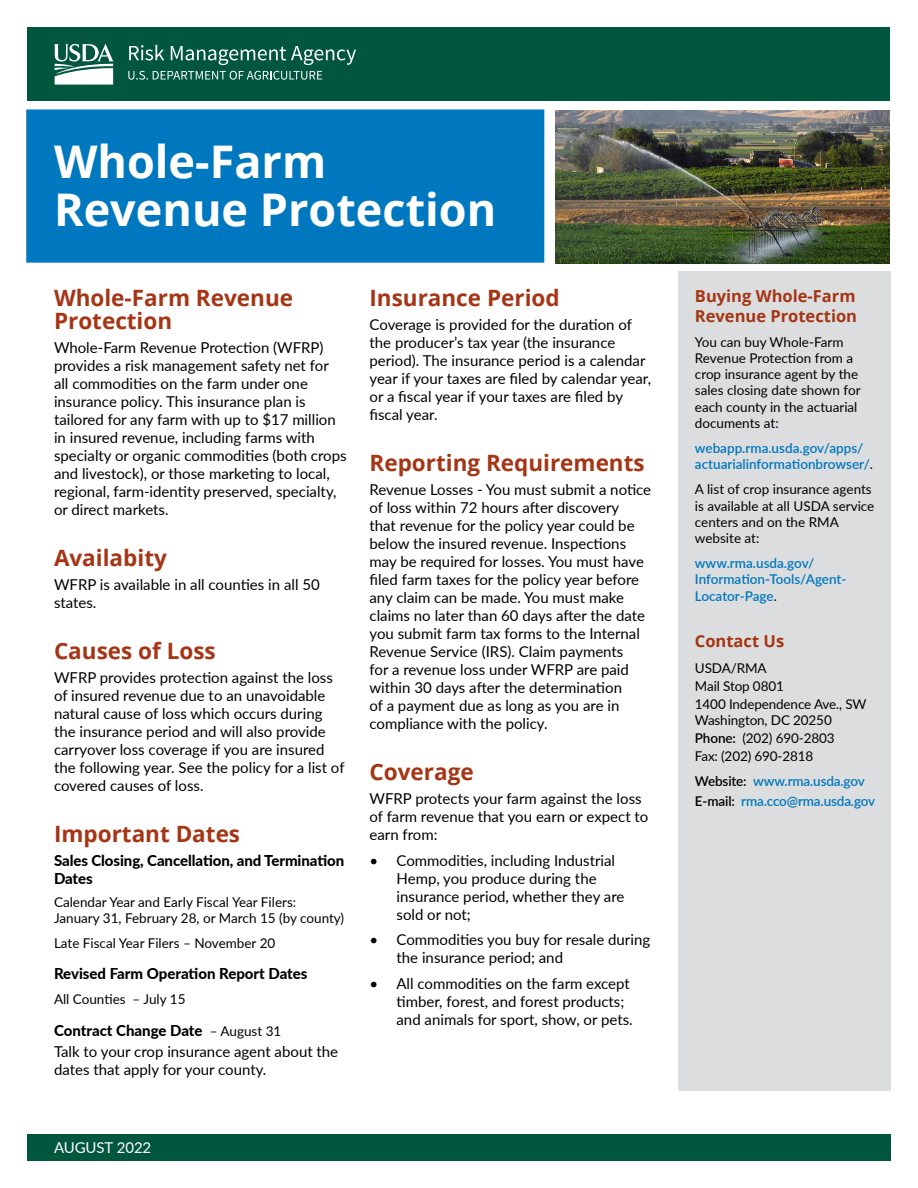
<style>
.page{position:relative;width:918px;height:1188px;background:#fff}
.page>*{position:absolute;margin:0;border:0;box-sizing:border-box;transform-origin:0 0}
.Fact_Sheet_Title{font:700 45px "Open Sans";color:#fff}
.Body_Subhead{font:700 22.5px/22.5px "Open Sans";color:#a53515}
.Sidebar_Title{font:700 16.5px/19.8px "Open Sans";color:#a53515}
.Body_Text{font:15px/18px "Lato";color:#000}
.Body_Text-2{font:800 15px/18px "Lato";letter-spacing:-.005em;color:#000}
.Body_Text_White{font:15px "Lato";letter-spacing:-.005em;color:#fff}
.Sidebar_Text{font:13.5px/16.2px "Lato";color:#000}
.Sidebar_Text-2{font:600 13.5px/16.2px "Lato";letter-spacing:-.005em;color:#0078bf}
.Body_Text-3{font:13.5px/16.2px "Lato";color:#000}
.s1{font-weight:400;font-size:13.5px}
.s2{font-weight:400;color:#000}
.s3{font-weight:600}
.s4{color:#000}
</style>
<div class="page">
<div style="left:27px;top:1134px;width:864px;height:27px;background:#00573d"></div>
<div style="left:678px;top:272px;width:213px;height:819px;background:#dcddde"></div>
<div style="left:27px;top:27px;width:863px;height:74px;background:#00573d"></div>
<div style="left:26px;top:109px;width:518px;height:154px;background:#0078bf;border:2px solid #0078bf"></div>
<svg style="left:129px;top:45px;width:35px;height:16px"></svg>
<svg style="left:171px;top:46px;width:185px;height:19px"></svg>
<svg style="left:128px;top:71px;width:194px;height:9px"></svg>
<svg style="left:54px;top:44px;width:60px;height:41px"></svg>
<img style="left:555px;top:110px;width:335px;height:154px">
<h1 class="Fact_Sheet_Title" style="left:54px;top:130px;width:274px">Whole-Farm</h1>
<h1 class="Fact_Sheet_Title" style="left:54px;top:178px;width:444px">Revenue Protection</h1>
<h2 class="Body_Subhead" style="left:54px;top:286px;width:241px">Whole-Farm Revenue<br>Protection</h2>
<p class="Body_Text" style="left:54px;top:338px;width:294px">Whole-Farm Revenue Protection (WFRP) provides a risk management safety net for all commodities on the farm under one insurance policy. This insurance plan is tailored for any farm with up to $17 million in insured revenue, including farms with specialty or organic commodities (both crops and livestock), or those marketing to local, regional, farm-identity preserved, specialty, or direct markets.</p>
<h2 class="Body_Subhead" style="left:54px;top:546px;width:114px">Availabity</h2>
<p class="Body_Text" style="left:54px;top:575px;width:267px">WFRP is available in all counties in all 50 states.</p>
<h2 class="Body_Subhead" style="left:54px;top:639px;width:163px">Causes of Loss</h2>
<p class="Body_Text" style="left:54px;top:668px;width:292px">WFRP provides protection against the loss of insured revenue due to an unavoidable natural cause of loss which occurs during the insurance period and will also provide carryover loss coverage if you are insured the following year. See the policy for a list of covered causes of loss.</p>
<h2 class="Body_Subhead" style="left:54px;top:822px;width:188px">Important Dates</h2>
<p class="Body_Text-2" style="left:54px;top:851px;width:292px">Sales Closing, Cancellation, and Termination<br>Dates</p>
<p class="Body_Text-3" style="left:54px;top:893px;width:292px">Calendar Year and Early Fiscal Year Filers:<br>January 31, February 28, or March 15 (by county)</p>
<p class="Body_Text-3" style="left:54px;top:934px;width:223px">Late Fiscal Year Filers – November 20</p>
<p class="Body_Text-2" style="left:54px;top:964px;width:255px">Revised Farm Operation Report Dates</p>
<p class="Body_Text-3" style="left:54px;top:991px;width:133px">All Counties – July 15</p>
<p class="Body_Text-2" style="left:54px;top:1021px;width:229px">Contract Change Date <span class="s1">– August 31</span></p>
<p class="Body_Text" style="left:54px;top:1042px;width:286px">Talk to your crop insurance agent about the dates that apply for your county.</p>
<h2 class="Body_Subhead" style="left:370px;top:286px;width:192px">Insurance Period</h2>
<p class="Body_Text" style="left:370px;top:315px;width:283px">Coverage is provided for the duration of the producer’s tax year (the insurance period). The insurance period is a calendar year if your taxes are filed by calendar year, or a fiscal year if your taxes are filed by fiscal year.</p>
<h2 class="Body_Subhead" style="left:370px;top:451px;width:277px">Reporting Requirements</h2>
<p class="Body_Text" style="left:370px;top:480px;width:283px">Revenue Losses - You must submit a notice of loss within 72 hours after discovery<br>that revenue for the policy year could be below the insured revenue. Inspections may be required for losses. You must have filed farm taxes for the policy year before any claim can be made. You must make claims no later than 60 days after the date you submit farm tax forms to the Internal Revenue Service (IRS). Claim payments<br>for a revenue loss under WFRP are paid within 30 days after the determination<br>of a payment due as long as you are in compliance with the policy.</p>
<h2 class="Body_Subhead" style="left:370px;top:760px;width:106px">Coverage</h2>
<p class="Body_Text" style="left:370px;top:789px;width:280px">WFRP protects your farm against the loss of farm revenue that you earn or expect to earn from:</p>
<p class="Body_Text" style="left:397px;top:851px;width:229px;text-indent:-27px">• Commodities, including Industrial<br>Hemp, you produce during the insurance period, whether they are sold or not;</p>
<p class="Body_Text" style="left:397px;top:930px;width:255px;text-indent:-27px">• Commodities you buy for resale during the insurance period; and</p>
<p class="Body_Text" style="left:397px;top:974px;width:238px;text-indent:-27px">• All commodities on the farm except timber, forest, and forest products; and animals for sport, show, or pets.</p>
<p class="Body_Text_White" style="left:54px;top:1137px;width:99px">AUGUST 2022</p>
<p class="Sidebar_Title" style="left:695px;top:286px;width:164px">Buying Whole-Farm<br>Revenue Protection</p>
<p class="Sidebar_Text" style="left:695px;top:333px;width:167px">You can buy Whole-Farm<br>Revenue Protection from a crop insurance agent by the sales closing date shown for each county in the actuarial documents at:</p>
<p class="Sidebar_Text-2" style="left:695px;top:440px;width:180px">webapp.rma.usda.gov/apps/ actuarialinformationbrowser/<span class="s2">.</span></p>
<p class="Sidebar_Text" style="left:695px;top:481px;width:181px">A list of crop insurance agents is available at all USDA service centers and on the RMA website at:</p>
<p class="Sidebar_Text-2" style="left:695px;top:555px;width:153px">www.rma.usda.gov/<br>Information-Tools/Agent-<br>Locator-Page<span class="s2">.</span></p>
<p class="Sidebar_Title" style="left:695px;top:631px;width:91px">Contact Us</p>
<p class="Sidebar_Text" style="left:695px;top:659px;width:73px">USDA/RMA</p>
<p class="Sidebar_Text" style="left:695px;top:677px;width:90px">Mail Stop 0801</p>
<p class="Sidebar_Text" style="left:695px;top:695px;width:173px">1400 Independence Ave., SW<br>Washington, DC 20250</p>
<p class="Sidebar_Text" style="left:695px;top:729px;width:141px"><span class="s3">Phone:</span> (202) 690-2803</p>
<p class="Sidebar_Text" style="left:695px;top:747px;width:120px">Fax: (202) 690-2818</p>
<p class="Sidebar_Text-2" style="left:695px;top:772px;width:171px"><span class="s4">Website:</span> www.rma.usda.gov</p>
<p class="Sidebar_Text-2" style="left:695px;top:792px;width:182px"><span class="s4">E-mail:</span> rma.cco@rma.usda.gov</p>
</div>
